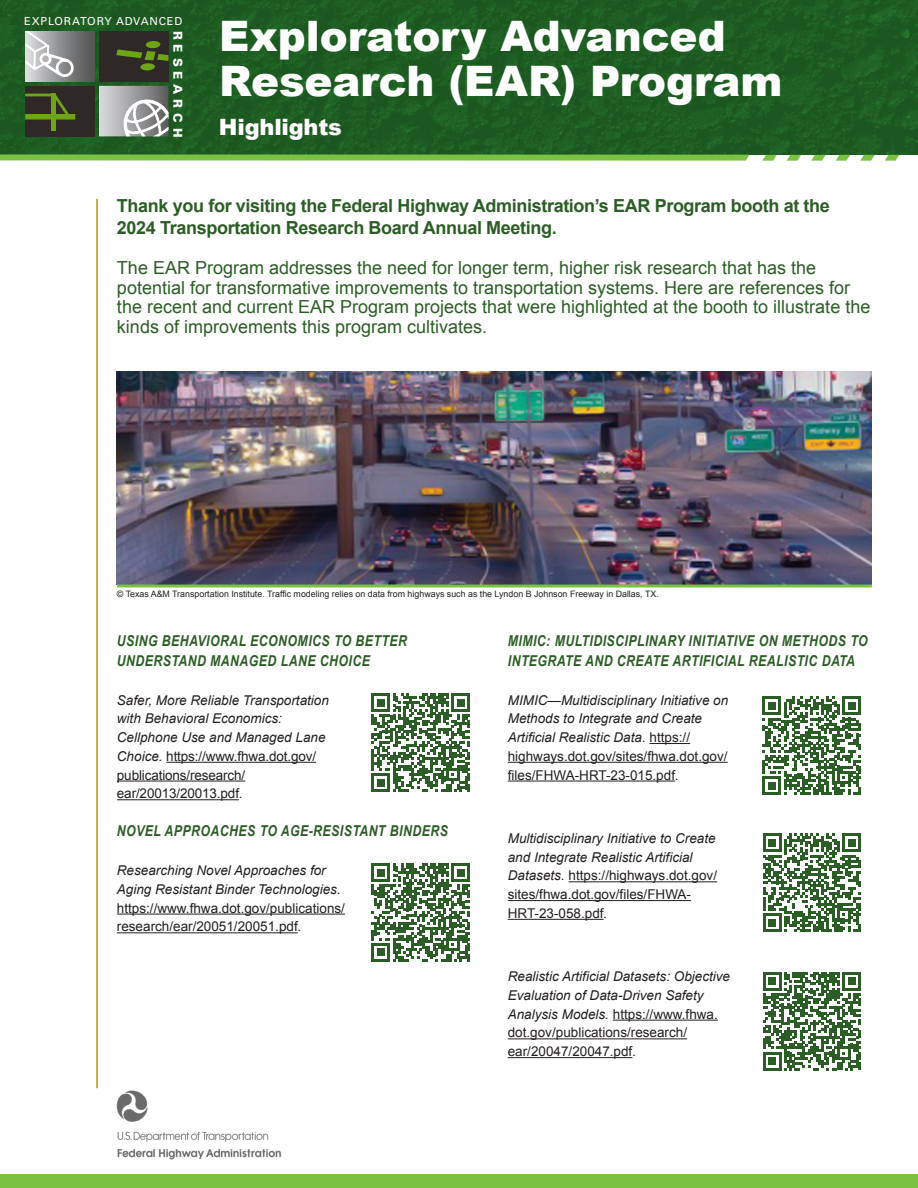
<style>
.page{position:relative;width:918px;height:1188px;background:#fff}
.page>*{position:absolute;margin:0;border:0;box-sizing:border-box;transform-origin:0 0}
.t1{font:900 42px/45px "Arial";letter-spacing:-.005em;color:#fff}
.t2{font:900 22.5px "Arial";letter-spacing:-.01em;color:#fff}
.t3{font:18px/19.5px "Arial";color:#2d5d27}
.t4{font:700 18px/22.5px "Arial";letter-spacing:-.02em;color:#2d5d27}
.t5{font:italic 700 15px/19.5px "Arial Narrow";letter-spacing:.03em;color:#2d5d27}
.t6{font:italic 13.5px/18.8px "Arial";color:#231f20}
.t7{font:13.5px/18.8px "Arial";color:#231f20}
.t8{font:8.85px "Arial";color:#231f20}
.s1{font-style:normal}
.s2{font-style:italic}
</style>
<div class="page">
<img style="left:0;top:0;width:918px;height:154px">
<div style="left:25px;top:86px;width:70px;height:50px;background:#2e2926"></div>
<div style="left:25px;top:31px;width:70px;height:51px;background:linear-gradient(to right,#dcdddf,#4d4d4e)"></div>
<div style="left:99px;top:31px;width:69px;height:51px;background:#2e2926"></div>
<svg style="left:24px;top:92px;width:49px;height:29px"></svg>
<div style="left:51px;top:93px;width:5px;height:38px;border:4px solid #6ea516"></div>
<svg style="left:116px;top:49px;width:52px;height:12px"></svg>
<div style="left:146px;top:41px;width:14px;height:7px;background:#6ea516;border-radius:50%"></div>
<div style="left:140px;top:63px;width:15px;height:8px;background:#6ea516;border-radius:50%"></div>
<svg style="left:24px;top:29px;width:51px;height:49px"></svg>
<svg style="left:99px;top:86px;width:72px;height:53px;background:#a7aca9"></svg>
<div style="left:0;top:1175px;width:918px;height:13px;background:#7bc142"></div>
<hr style="left:96px;top:199px;width:2px;height:889px;background:#ba8a26">
<svg style="left:0;top:155px;width:749px;height:6px;background:#86c651"></svg>
<svg style="left:762px;top:155px;width:15px;height:6px"></svg>
<svg style="left:787px;top:155px;width:14px;height:6px"></svg>
<svg style="left:811px;top:155px;width:15px;height:6px"></svg>
<svg style="left:836px;top:155px;width:14px;height:6px"></svg>
<svg style="left:860px;top:155px;width:15px;height:6px"></svg>
<svg style="left:885px;top:155px;width:14px;height:6px"></svg>
<img style="left:117px;top:1091px;width:164px;height:69px">
<img style="left:117px;top:371px;width:755px;height:214px">
<hr style="left:117px;top:585px;width:755px;height:2px;background:#7bc142">
<hr style="left:166px;top:762px;width:150px;height:1px;background:#231f20">
<hr style="left:117px;top:781px;width:128px;height:1px;background:#231f20">
<hr style="left:117px;top:800px;width:122px;height:1px;background:#231f20">
<hr style="left:117px;top:914px;width:228px;height:1px;background:#231f20">
<hr style="left:117px;top:933px;width:181px;height:1px;background:#231f20">
<hr style="left:650px;top:743px;width:40px;height:1px;background:#231f20">
<hr style="left:508px;top:762px;width:220px;height:1px;background:#231f20">
<hr style="left:508px;top:781px;width:167px;height:1px;background:#231f20">
<hr style="left:569px;top:882px;width:148px;height:1px;background:#231f20">
<hr style="left:508px;top:900px;width:183px;height:1px;background:#231f20">
<hr style="left:508px;top:919px;width:96px;height:1px;background:#231f20">
<hr style="left:613px;top:1020px;width:105px;height:1px;background:#231f20">
<hr style="left:508px;top:1039px;width:179px;height:1px;background:#231f20">
<hr style="left:508px;top:1057px;width:124px;height:1px;background:#231f20">
<svg style="left:372px;top:693px;width:98px;height:99px"></svg>
<svg style="left:763px;top:696px;width:98px;height:99px"></svg>
<svg style="left:763px;top:834px;width:98px;height:98px"></svg>
<svg style="left:763px;top:972px;width:98px;height:98px"></svg>
<svg style="left:372px;top:863px;width:98px;height:99px"></svg>
<h1 class="t1" style="left:219px;top:12px;width:565px">Exploratory Advanced<br>Research (EAR) Program</h1>
<h2 class="t2" style="left:219px;top:110px;width:124px">Highlights</h2>
<p class="t4" style="left:117px;top:195px;width:714px">Thank you for visiting the Federal Highway Administration’s EAR Program booth at the<br>2024 Transportation Research Board Annual Meeting.</p>
<p class="t3" style="left:117px;top:258px;width:755px">The EAR Program addresses the need for longer term, higher risk research that has the potential for transformative improvements to transportation systems. Here are references for the recent and current EAR Program projects that were highlighted at the booth to illustrate the kinds of improvements this program cultivates.</p>
<p class="t8" style="left:117px;top:588px;width:543px">© Texas A&amp;M Transportation Institute. Traffic modeling relies on data from highways such as the Lyndon B Johnson Freeway in Dallas, TX.</p>
<h1 class="t5" style="left:117px;top:630px;width:292px">USING BEHAVIORAL ECONOMICS TO BETTER<br>UNDERSTAND MANAGED LANE CHOICE</h1>
<p class="t6" style="left:117px;top:691px;width:214px">Safer, More Reliable Transportation with Behavioral Economics:<br>Cellphone Use and Managed Lane<br>Choice. <span class="s1">https://www.fhwa.dot.gov/ publications/research/ ear/20013/20013.pdf.</span></p>
<h1 class="t5" style="left:117px;top:820px;width:332px">NOVEL APPROACHES TO AGE-RESISTANT BINDERS</h1>
<p class="t7" style="left:117px;top:861px;width:230px"><span class="s2">Researching Novel Approaches for Aging Resistant Binder Technologies. </span>https://www.fhwa.dot.gov/publications/ research/ear/20051/20051.pdf<span class="s2">.</span></p>
<h1 class="t5" style="left:508px;top:630px;width:361px">MIMIC: MULTIDISCIPLINARY INITIATIVE ON METHODS TO<br>INTEGRATE AND CREATE ARTIFICIAL REALISTIC DATA</h1>
<p class="t6" style="left:508px;top:691px;width:222px">MIMIC—Multidisciplinary Initiative on Methods to Integrate and Create Artificial Realistic Data. <span class="s1">https:// highways.dot.gov/sites/fhwa.dot.gov/ files/FHWA-HRT-23-015.pdf</span>.</p>
<p class="t6" style="left:508px;top:829px;width:211px">Multidisciplinary Initiative to Create and Integrate Realistic Artificial Datasets. <span class="s1">https://highways.dot.gov/ sites/fhwa.dot.gov/files/FHWA-HRT-23-058.pdf</span>.</p>
<p class="t6" style="left:508px;top:967px;width:224px">Realistic Artificial Datasets: Objective Evaluation of Data-Driven Safety Analysis Models. <span class="s1">https://www.fhwa. dot.gov/publications/research/ ear/20047/20047.pdf</span>.</p>
</div>
